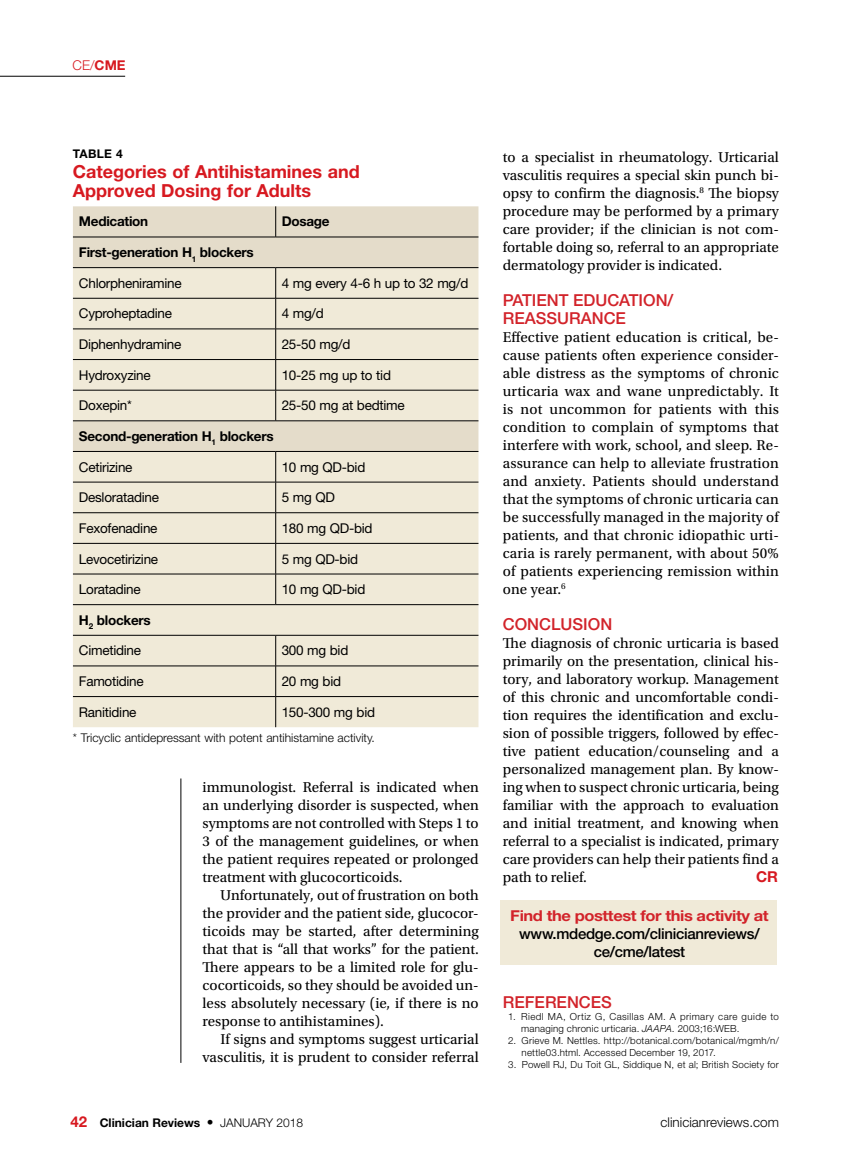
<style>
.page{position:relative;width:851px;height:1161px;background:#fff}
.page>*{position:absolute;margin:0;border:0;box-sizing:border-box;transform-origin:0 0}
.t1{font:700 18px/19.5px "Helvetica Neue LT Std";color:#d71920}
.t2{font:500 16.5px/18px "Helvetica Neue LT Std";color:#d2232a}
.t3{font:15px/18px "Utopia Std";color:#000;text-align:justify}
.t4{font:500 15px/18px "Helvetica Neue LT Std";letter-spacing:-.02em;color:#000;text-align:center}
.t5{font:700 15px "Helvetica Neue LT Std";letter-spacing:-.025em;color:#d2232a;scale:1.1 1}
.t6{font:700 15px "Helvetica Neue LT Std";color:#d71920}
.t7{font:13.5px "Helvetica Neue LT Std";letter-spacing:-.02em;color:#000}
.t8{font:700 13.5px "Helvetica Neue LT Std";letter-spacing:-.02em;color:#000}
.t9{font:300 13.5px "Helvetica Neue LT Std";color:#000}
.t10{font:300 13.5px "Helvetica Neue LT Std";color:#d71920}
.t11{font:300 12px "Helvetica Neue LT Std";color:#000}
.t12{font:700 12px "Helvetica Neue LT Std";color:#000}
.t13{font:300 9.75px/12px "Helvetica Neue LT Std";letter-spacing:.025em;color:#000}
.s1{font-weight:700}
.s2{font-style:italic}
.s3{font-size:15px;color:#d71920}
.s4{font-weight:400;font-stretch:condensed;font-size:13.5px}
.s5{font-weight:300}
</style>
<div class="page">
<hr style="left:0;top:76px;width:125px;height:1px;background:#000">
<hr style="left:181px;top:778px;width:1px;height:285px;background:#000">
<div style="left:73px;top:206px;width:405px;height:61px;background:#e4dcca"></div>
<svg style="left:73px;top:268px;width:405px;height:459px;background:#ece6d4"></svg>
<hr style="left:275px;top:206px;width:1px;height:31px;background:#000">
<hr style="left:73px;top:237px;width:203px;height:1px;background:#000">
<hr style="left:276px;top:237px;width:202px;height:1px;background:#000">
<hr style="left:73px;top:267px;width:203px;height:1px;background:#000">
<hr style="left:276px;top:267px;width:202px;height:1px;background:#000">
<hr style="left:275px;top:268px;width:1px;height:30px;background:#000">
<hr style="left:73px;top:298px;width:203px;height:1px;background:#000">
<hr style="left:276px;top:298px;width:202px;height:1px;background:#000">
<hr style="left:275px;top:298px;width:1px;height:31px;background:#000">
<hr style="left:73px;top:329px;width:203px;height:1px;background:#000">
<hr style="left:276px;top:329px;width:202px;height:1px;background:#000">
<hr style="left:275px;top:329px;width:1px;height:30px;background:#000">
<hr style="left:73px;top:359px;width:203px;height:1px;background:#000">
<hr style="left:276px;top:359px;width:202px;height:1px;background:#000">
<hr style="left:275px;top:360px;width:1px;height:30px;background:#000">
<hr style="left:73px;top:390px;width:203px;height:1px;background:#000">
<hr style="left:276px;top:390px;width:202px;height:1px;background:#000">
<hr style="left:275px;top:390px;width:1px;height:31px;background:#000">
<hr style="left:73px;top:421px;width:203px;height:1px;background:#000">
<hr style="left:276px;top:421px;width:202px;height:1px;background:#000">
<hr style="left:73px;top:451px;width:203px;height:1px;background:#000">
<hr style="left:276px;top:451px;width:202px;height:1px;background:#000">
<hr style="left:275px;top:452px;width:1px;height:30px;background:#000">
<hr style="left:73px;top:482px;width:203px;height:1px;background:#000">
<hr style="left:276px;top:482px;width:202px;height:1px;background:#000">
<hr style="left:275px;top:482px;width:1px;height:31px;background:#000">
<hr style="left:73px;top:512px;width:203px;height:1px;background:#000">
<hr style="left:276px;top:512px;width:202px;height:1px;background:#000">
<hr style="left:275px;top:513px;width:1px;height:30px;background:#000">
<hr style="left:73px;top:543px;width:203px;height:1px;background:#000">
<hr style="left:276px;top:543px;width:202px;height:1px;background:#000">
<hr style="left:275px;top:544px;width:1px;height:30px;background:#000">
<hr style="left:73px;top:574px;width:203px;height:1px;background:#000">
<hr style="left:276px;top:574px;width:202px;height:1px;background:#000">
<hr style="left:275px;top:574px;width:1px;height:30px;background:#000">
<hr style="left:73px;top:604px;width:203px;height:1px;background:#000">
<hr style="left:276px;top:604px;width:202px;height:1px;background:#000">
<hr style="left:73px;top:635px;width:203px;height:1px;background:#000">
<hr style="left:276px;top:635px;width:202px;height:1px;background:#000">
<hr style="left:275px;top:635px;width:1px;height:31px;background:#000">
<hr style="left:73px;top:666px;width:203px;height:1px;background:#000">
<hr style="left:276px;top:666px;width:202px;height:1px;background:#000">
<hr style="left:275px;top:666px;width:1px;height:30px;background:#000">
<hr style="left:73px;top:696px;width:203px;height:1px;background:#000">
<hr style="left:276px;top:696px;width:202px;height:1px;background:#000">
<hr style="left:275px;top:697px;width:1px;height:30px;background:#000">
<div style="left:500px;top:900px;width:276px;height:64px;background:#f0ead8"></div>
<p class="t10" style="left:73px;top:57px;width:55px">CE/<span class="s1">CME</span></p>
<p class="t12" style="left:73px;top:147px;width:51px">TABLE 4</p>
<p class="t1" style="left:73px;top:161px;width:288px">Categories of Antihistamines and<br>Approved Dosing for Adults</p>
<p class="t8" style="left:79px;top:213px;width:71px">Medication</p>
<p class="t8" style="left:282px;top:213px;width:49px">Dosage</p>
<p class="t8" style="left:79px;top:244px;width:176px">First-generation H<sub>1</sub> blockers</p>
<p class="t7" style="left:79px;top:275px;width:104px">Chlorpheniramine</p>
<p class="t7" style="left:282px;top:275px;width:188px">4 mg every 4-6 h up to 32 mg/d</p>
<p class="t7" style="left:79px;top:306px;width:95px">Cyproheptadine</p>
<p class="t7" style="left:282px;top:306px;width:44px">4 mg/d</p>
<p class="t7" style="left:79px;top:336px;width:104px">Diphenhydramine</p>
<p class="t7" style="left:282px;top:336px;width:70px">25-50 mg/d</p>
<p class="t7" style="left:79px;top:367px;width:73px">Hydroxyzine</p>
<p class="t7" style="left:282px;top:367px;width:111px">10-25 mg up to tid</p>
<p class="t7" style="left:79px;top:398px;width:54px">Doxepin*</p>
<p class="t7" style="left:282px;top:398px;width:124px">25-50 mg at bedtime</p>
<p class="t8" style="left:79px;top:428px;width:196px">Second-generation H<sub>1</sub> blockers</p>
<p class="t7" style="left:79px;top:459px;width:55px">Cetirizine</p>
<p class="t7" style="left:282px;top:459px;width:85px">10 mg QD-bid</p>
<p class="t7" style="left:79px;top:489px;width:82px">Desloratadine</p>
<p class="t7" style="left:282px;top:489px;width:55px">5 mg QD</p>
<p class="t7" style="left:79px;top:520px;width:80px">Fexofenadine</p>
<p class="t7" style="left:282px;top:520px;width:92px">180 mg QD-bid</p>
<p class="t7" style="left:79px;top:551px;width:81px">Levocetirizine</p>
<p class="t7" style="left:282px;top:551px;width:78px">5 mg QD-bid</p>
<p class="t7" style="left:79px;top:581px;width:63px">Loratadine</p>
<p class="t7" style="left:282px;top:581px;width:85px">10 mg QD-bid</p>
<p class="t8" style="left:79px;top:612px;width:73px">H<sub>2</sub> blockers</p>
<p class="t7" style="left:79px;top:643px;width:64px">Cimetidine</p>
<p class="t7" style="left:282px;top:643px;width:68px">300 mg bid</p>
<p class="t7" style="left:79px;top:673px;width:66px">Famotidine</p>
<p class="t7" style="left:282px;top:673px;width:61px">20 mg bid</p>
<p class="t7" style="left:79px;top:704px;width:59px">Ranitidine</p>
<p class="t7" style="left:282px;top:704px;width:95px">150-300 mg bid</p>
<p class="t11" style="left:73px;top:731px;width:303px">* Tricyclic antidepressant with potent antihistamine activity.</p>
<p class="t3" style="left:202px;top:778px;width:278px">immunologist. Referral is indicated when an underlying disorder is suspected, when symptoms are not controlled with Steps 1 to 3 of the management guidelines, or when the patient requires repeated or prolonged treatment with glucocorticoids.</p>
<p class="t3" style="left:202px;top:886px;width:278px;text-indent:18px">Unfortunately, out of frustration on both the provider and the patient side, glucocor&shy;ticoids may be started, after determining that that is “all that works” for the patient.<br>There appears to be a limited role for glu&shy;cocorticoids, so they should be avoided un&shy;less absolutely necessary (ie, if there is no response to antihistamines).</p>
<p class="t3" style="left:202px;top:1030px;width:277px;text-align:right">If signs and symptoms suggest urticarial vasculitis, it is prudent to consider referral</p>
<p class="t3" style="left:502px;top:148px;width:278px">to a specialist in rheumatology. Urticarial vasculitis requires a special skin punch bi&shy;opsy to confirm the diagnosis.<sup>8</sup> The biopsy procedure may be performed by a primary care provider; if the clinician is not com&shy;fortable doing so, referral to an appropriate dermatology provider is indicated.</p>
<p class="t2" style="left:502px;top:291px;width:172px">PATIENT EDUCATION/<br>REASSURANCE</p>
<p class="t3" style="left:502px;top:328px;width:278px">Effective patient education is critical, be&shy;cause patients often experience consider&shy;able distress as the symptoms of chronic urticaria wax and wane unpredictably. It is not uncommon for patients with this condition to complain of symptoms that interfere with work, school, and sleep. Re&shy;assurance can help to alleviate frustration and anxiety. Patients should understand that the symptoms of chronic urticaria can be successfully managed in the majority of patients, and that chronic idiopathic urti&shy;caria is rarely permanent, with about 50% of patients experiencing remission within one year.<sup>6</sup></p>
<p class="t2" style="left:502px;top:615px;width:111px">CONCLUSION</p>
<p class="t3" style="left:502px;top:634px;width:278px">The diagnosis of chronic urticaria is based primarily on the presentation, clinical his&shy;tory, and laboratory workup. Management of this chronic and uncomfortable condi&shy;tion requires the identification and exclu&shy;sion of possible triggers, followed by effec&shy;tive patient education/counseling and a personalized management plan. By know&shy;ing when to suspect chronic urticaria, being familiar with the approach to evaluation and initial treatment, and knowing when referral to a specialist is indicated, primary care providers can help their patients find a path to relief.</p>
<p class="t6" style="left:756px;top:867px;width:23px">CR</p>
<p class="t5" style="left:510px;top:906px;width:236px">Find the posttest for this activity at</p>
<p class="t4" style="left:519px;top:924px;width:242px">www.mdedge.com/clinicianreviews/ ce/cme/latest</p>
<p class="t2" style="left:502px;top:993px;width:111px">REFERENCES</p>
<p class="t13" style="left:521px;top:1010px;width:259px;text-indent:-13px">1. Riedl MA, Ortiz G, Casillas AM. A primary care guide to managing chronic urticaria. <span class="s2">JAAPA.</span> 2003;16:WEB.</p>
<p class="t13" style="left:521px;top:1034px;width:259px;text-indent:-13px">2. Grieve M. Nettles. http://botanical.com/botanical/mgmh/n/ nettle03.html. Accessed December 19, 2017.</p>
<p class="t13" style="left:508px;top:1058px;width:272px">3. Powell RJ, Du Toit GL, Siddique N, et al; British Society for</p>
<p class="t12" style="left:70px;top:1115px;width:234px"><span class="s3">42</span> Clinician Reviews <span class="s4">•</span> <span class="s5">JANUARY 2018</span></p>
<p class="t9" style="left:660px;top:1114px;width:120px">clinicianreviews.com</p>
</div>
